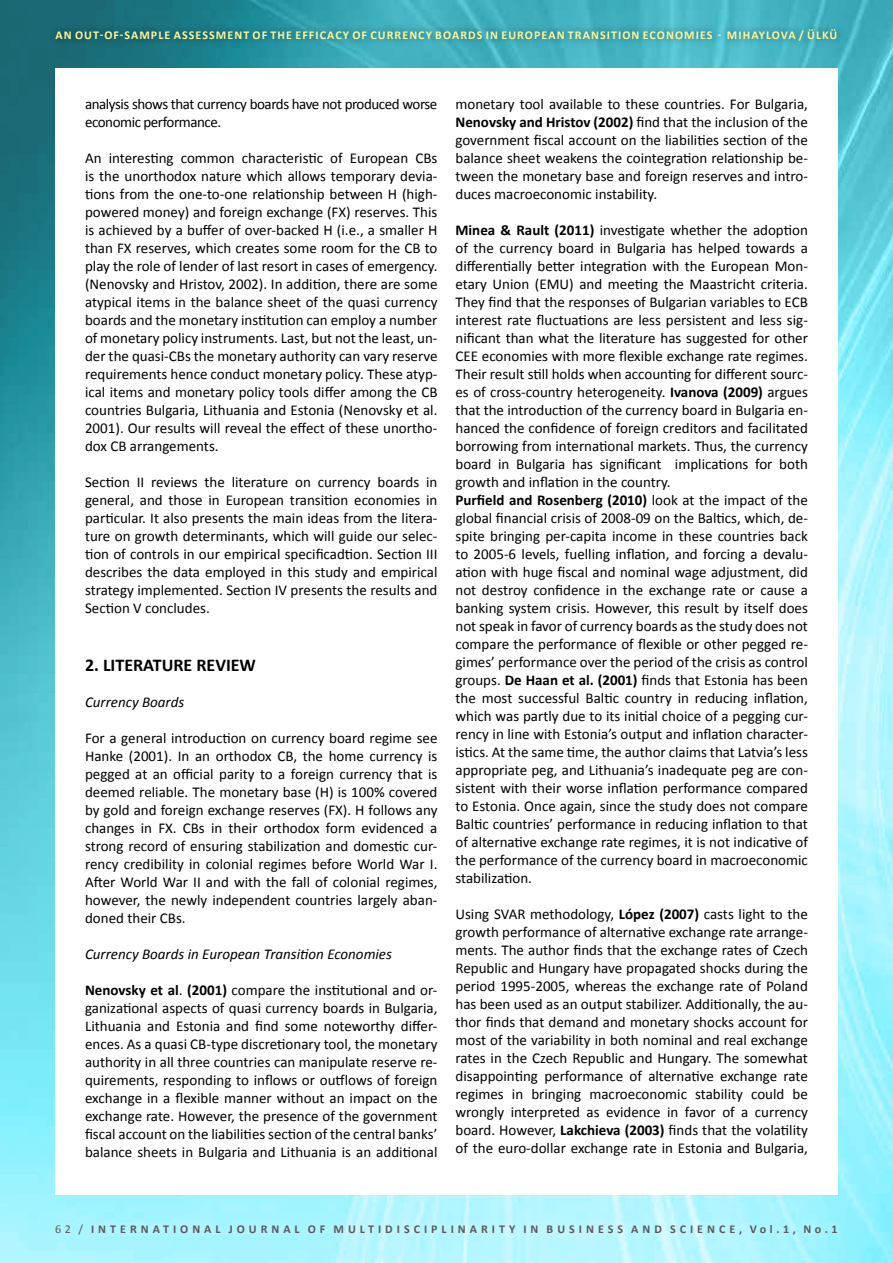
<style>
.page{position:relative;width:893px;height:1263px;background:#fff}
.page>*{position:absolute;margin:0;border:0;box-sizing:border-box;transform-origin:0 0}
.t1{font:700 18px "Calibri";color:#000}
.t2{font:15px/18px "Calibri";color:#000;text-align:justify}
.t3{font:15px/18px "Calibri";letter-spacing:-.03em;color:#000}
.t4{font:italic 15px "Calibri";color:#000}
.t5{font:700 12px "Calibri";letter-spacing:.09em;color:#fff799}
.t6{font:700 12px "Calibri";letter-spacing:.335em;color:#58595b}
.s1{font-weight:700}
.s2{font-weight:400}
</style>
<div class="page">
<img style="left:0;top:0;width:893px;height:1263px">
<div style="left:55px;top:68px;width:783px;height:1127px;background:#fff"></div>
<div style="left:47px;top:1217px;width:799px;height:27px;background:#fff;opacity:.75"></div>
<div style="left:49px;top:21px;width:795px;height:27px;background:#000;opacity:.5"></div>
<p class="t5" style="left:56px;top:27px;width:783px">AN OUT-OF-SAMPLE ASSESSMENT OF THE EFFICACY OF CURRENCY BOARDS IN EUROPEAN TRANSITION ECONOMIES - MIHAYLOVA / ÜLKÜ</p>
<p class="t3" style="left:85px;top:94px;width:354px">analysis shows that currency boards have not produced worse economic performance.</p>
<p class="t2" style="left:85px;top:148px;width:354px">An interesting common characteristic of European CBs is the unorthodox nature which allows temporary devia&shy;tions from the one-to-one relationship between H (high&shy;powered money) and foreign exchange (FX) reserves. This is achieved by a buffer of over-backed H (i.e., a smaller H than FX reserves, which creates some room for the CB to play the role of lender of last resort in cases of emergency. (Nenovsky and Hristov, 2002). In addition, there are some atypical items in the balance sheet of the quasi currency boards and the monetary institution can employ a number of monetary policy instruments. Last, but not the least, un&shy;der the quasi-CBs the monetary authority can vary reserve requirements hence conduct monetary policy. These atyp&shy;ical items and monetary policy tools differ among the CB countries Bulgaria, Lithuania and Estonia (Nenovsky et al.<br>2001). Our results will reveal the effect of these unortho&shy;dox CB arrangements.</p>
<p class="t2" style="left:85px;top:472px;width:354px">Section II reviews the literature on currency boards in general, and those in European transition economies in particular. It also presents the main ideas from the litera&shy;ture on growth determinants, which will guide our selec&shy;tion of controls in our empirical specificadtion. Section III describes the data employed in this study and empirical strategy implemented. Section IV presents the results and Section V concludes.</p>
<p class="t1" style="left:85px;top:654px;width:172px">2. LITERATURE REVIEW</p>
<p class="t4" style="left:85px;top:692px;width:101px">Currency Boards</p>
<p class="t2" style="left:85px;top:728px;width:354px">For a general introduction on currency board regime see Hanke (2001). In an orthodox CB, the home currency is pegged at an official parity to a foreign currency that is deemed reliable. The monetary base (H) is 100% covered by gold and foreign exchange reserves (FX). H follows any changes in FX. CBs in their orthodox form evidenced a strong record of ensuring stabilization and domestic cur&shy;rency credibility in colonial regimes before World War I.<br>After World War II and with the fall of colonial regimes, however, the newly independent countries largely aban&shy;doned their CBs.</p>
<p class="t4" style="left:85px;top:944px;width:308px">Currency Boards in European Transition Economies</p>
<p class="t2" style="left:85px;top:980px;width:354px"><span class="s1">Nenovsky et al</span>. <span class="s1">(2001)</span> compare the institutional and or&shy;ganizational aspects of quasi currency boards in Bulgaria, Lithuania and Estonia and find some noteworthy differ&shy;ences. As a quasi CB-type discretionary tool, the monetary authority in all three countries can manipulate reserve re&shy;quirements, responding to inflows or outflows of foreign exchange in a flexible manner without an impact on the exchange rate. However, the presence of the government fiscal account on the liabilities section of the central banks’ balance sheets in Bulgaria and Lithuania is an additional</p>
<p class="t2" style="left:455px;top:94px;width:354px">monetary tool available to these countries. For Bulgaria, <span class="s1">Nenovsky and Hristov (2002)</span> find that the inclusion of the government fiscal account on the liabilities section of the balance sheet weakens the cointegration relationship be&shy;tween the monetary base and foreign reserves and intro&shy;duces macroeconomic instability.</p>
<p class="t2" style="left:455px;top:220px;width:354px"><span class="s1">Minea &amp; Rault (2011)</span> investigate whether the adoption of the currency board in Bulgaria has helped towards a differentially better integration with the European Mon&shy;etary Union (EMU) and meeting the Maastricht criteria.<br>They find that the responses of Bulgarian variables to ECB interest rate fluctuations are less persistent and less sig&shy;nificant than what the literature has suggested for other CEE economies with more flexible exchange rate regimes.<br>Their result still holds when accounting for different sourc&shy;es of cross-country heterogeneity. <span class="s1">Ivanova (2009)</span> argues that the introduction of the currency board in Bulgaria en&shy;hanced the confidence of foreign creditors and facilitated borrowing from international markets. Thus, the currency board in Bulgaria has significant implications for both growth and inflation in the country.</p>
<p class="t2" style="left:455px;top:490px;width:354px"><span class="s1">Purfield and Rosenberg (2010)</span> look at the impact of the global financial crisis of 2008-09 on the Baltics, which, de&shy;spite bringing per-capita income in these countries back to 2005-6 levels, fuelling inflation, and forcing a devalu&shy;ation with huge fiscal and nominal wage adjustment, did not destroy confidence in the exchange rate or cause a banking system crisis. However, this result by itself does not speak in favor of currency boards as the study does not compare the performance of flexible or other pegged re&shy;gimes’ performance over the period of the crisis as control groups. <span class="s1">De Haan et al. (2001)</span> finds that Estonia has been the most successful Baltic country in reducing inflation, which was partly due to its initial choice of a pegging cur&shy;rency in line with Estonia’s output and inflation character&shy;istics. At the same time, the author claims that Latvia’s less appropriate peg, and Lithuania’s inadequate peg are con&shy;sistent with their worse inflation performance compared to Estonia. Once again, since the study does not compare Baltic countries’ performance in reducing inflation to that of alternative exchange rate regimes, it is not indicative of the performance of the currency board in macroeconomic stabilization.</p>
<p class="t2" style="left:455px;top:904px;width:354px">Using SVAR methodology, <span class="s1">López (2007)</span> casts light to the growth performance of alternative exchange rate arrange&shy;ments. The author finds that the exchange rates of Czech Republic and Hungary have propagated shocks during the period 1995-2005, whereas the exchange rate of Poland has been used as an output stabilizer. Additionally, the au&shy;thor finds that demand and monetary shocks account for most of the variability in both nominal and real exchange rates in the Czech Republic and Hungary. The somewhat disappointing performance of alternative exchange rate regimes in bringing macroeconomic stability could be wrongly interpreted as evidence in favor of a currency board. However, <span class="s1">Lakchieva (2003)</span> finds that the volatility of the euro-dollar exchange rate in Estonia and Bulgaria,</p>
<p class="t6" style="left:55px;top:1222px;width:784px"><span class="s2">62 /</span> INTERNATIONAL JOURNAL OF MULTIDISCIPLINARITY IN BUSINESS AND SCIENCE, Vol.1, No.1</p>
</div>
